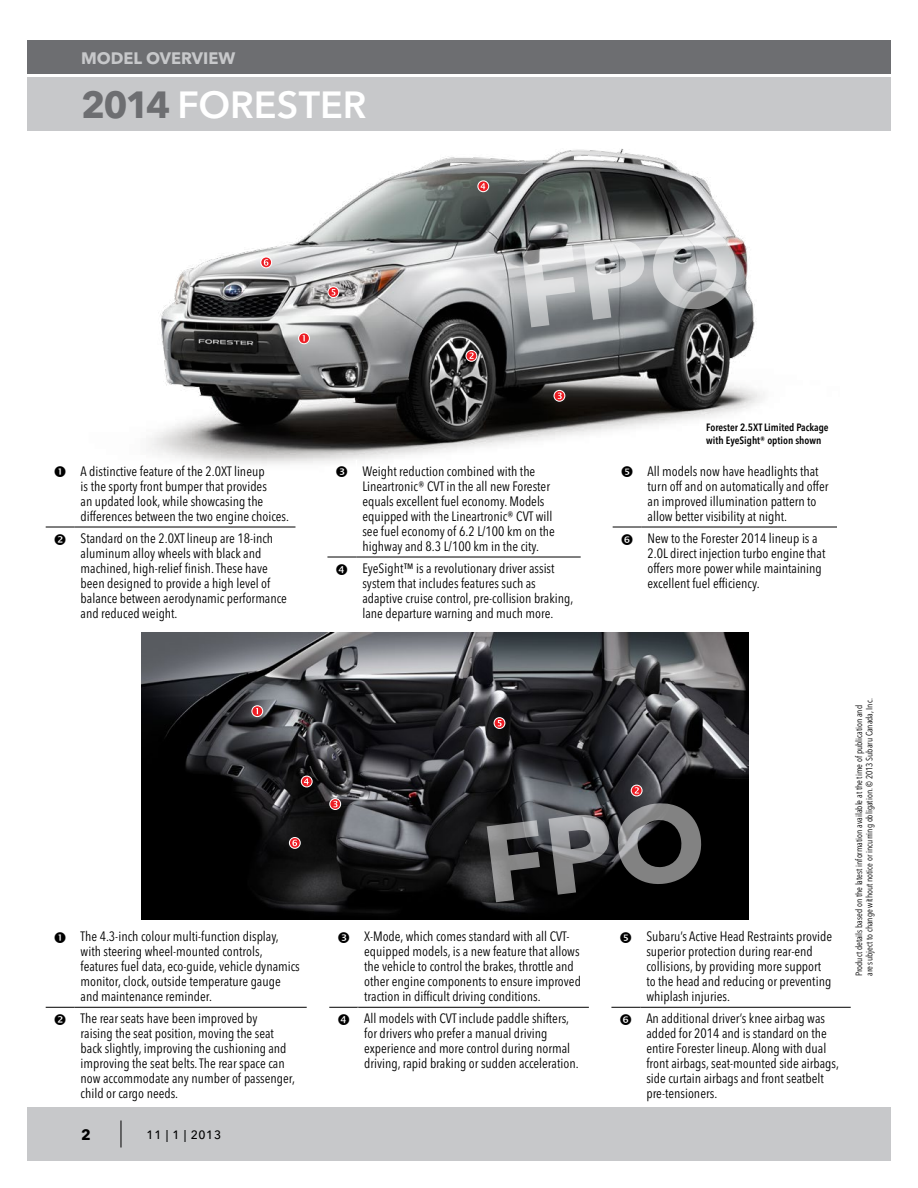
<style>
.page{position:relative;width:918px;height:1188px;background:#fff}
.page>*{position:absolute;margin:0;border:0;box-sizing:border-box;transform-origin:0 0}
.t1{font:600 37.5px "Avenir Next LT Pro";color:#fff}
.t2{font:700 16.5px "Avenir Next LT Pro";color:#c7c8ca}
.t3{font:700 15px "Avenir Next LT Pro";color:#000}
.t4{font:condensed 13.5px/15px "Avenir Next LT Pro";color:#000}
.t5{font:500 12px "Avenir Next LT Pro";letter-spacing:.05em;color:#000}
.t6{font:600 condensed 10.5px/12.6px "Avenir Next LT Pro";color:#000}
.t7{font:condensed 9px/10.5px "Avenir Next LT Pro";color:#000}
.s1{font-weight:700;color:#6d6e71}
</style>
<div class="page">
<div style="left:27px;top:40px;width:864px;height:34px;background:#6d6e71"></div>
<div style="left:27px;top:77px;width:864px;height:54px;background:#c7c8ca"></div>
<div style="left:27px;top:1107px;width:864px;height:54px;background:#c7c8ca"></div>
<svg style="left:121px;top:1120px;width:1px;height:28px"></svg>
<img style="left:142px;top:632px;width:607px;height:287px">
<img style="left:149px;top:149px;width:615px;height:316px">
<svg style="left:298px;top:332px;width:12px;height:12px"></svg>
<svg style="left:299px;top:333px;width:10px;height:10px"></svg>
<svg style="left:251px;top:705px;width:12px;height:12px"></svg>
<svg style="left:252px;top:706px;width:10px;height:10px"></svg>
<svg style="left:465px;top:350px;width:12px;height:12px"></svg>
<svg style="left:467px;top:351px;width:9px;height:10px"></svg>
<svg style="left:553px;top:390px;width:12px;height:12px"></svg>
<svg style="left:555px;top:391px;width:9px;height:10px"></svg>
<svg style="left:329px;top:798px;width:12px;height:12px"></svg>
<svg style="left:330px;top:799px;width:10px;height:10px"></svg>
<svg style="left:477px;top:180px;width:12px;height:12px"></svg>
<svg style="left:478px;top:181px;width:10px;height:10px"></svg>
<svg style="left:301px;top:776px;width:12px;height:11px"></svg>
<svg style="left:302px;top:777px;width:10px;height:9px"></svg>
<svg style="left:327px;top:286px;width:12px;height:12px"></svg>
<svg style="left:329px;top:287px;width:9px;height:10px"></svg>
<svg style="left:494px;top:717px;width:11px;height:12px"></svg>
<svg style="left:495px;top:718px;width:9px;height:10px"></svg>
<svg style="left:260px;top:256px;width:12px;height:12px"></svg>
<svg style="left:261px;top:258px;width:10px;height:9px"></svg>
<svg style="left:289px;top:837px;width:12px;height:12px"></svg>
<svg style="left:290px;top:838px;width:10px;height:10px"></svg>
<svg style="left:46px;top:527px;width:29px;height:1px"></svg>
<hr style="left:75px;top:527px;width:220px;height:1px;background:#000">
<svg style="left:46px;top:1007px;width:29px;height:1px"></svg>
<hr style="left:75px;top:1007px;width:232px;height:1px;background:#000">
<hr style="left:356px;top:460px;width:1px;height:97px;background:#fff">
<svg style="left:327px;top:557px;width:29px;height:1px"></svg>
<hr style="left:356px;top:557px;width:225px;height:1px;background:#000">
<svg style="left:329px;top:1007px;width:28px;height:1px"></svg>
<hr style="left:358px;top:1007px;width:231px;height:1px;background:#000">
<hr style="left:641px;top:460px;width:1px;height:67px;background:#fff">
<svg style="left:613px;top:527px;width:29px;height:1px"></svg>
<hr style="left:642px;top:527px;width:195px;height:1px;background:#000">
<svg style="left:611px;top:1007px;width:29px;height:1px"></svg>
<hr style="left:640px;top:1007px;width:211px;height:1px;background:#000">
<svg style="left:487px;top:786px;width:219px;height:116px;background:#1e1e21"></svg>
<svg style="left:522px;top:224px;width:219px;height:103px;background:#959798"></svg>
<p class="t2" style="left:81px;top:48px;width:156px">MODEL OVERVIEW</p>
<h1 class="t1" style="left:81px;top:82px;width:287px"><span class="s1">2014</span> FORESTER</h1>
<p class="t4" style="left:81px;top:464px;width:210px">A distinctive feature of the 2.0XT lineup<br>is the sporty front bumper that provides<br>an updated look, while showcasing the differences between the two engine choices.</p>
<p class="t4" style="left:81px;top:531px;width:208px">Standard on the 2.0XT lineup are 18-inch aluminum alloy wheels with black and machined, high-relief finish. These have been designed to provide a high level of balance between aerodynamic performance and reduced weight.</p>
<p class="t4" style="left:362px;top:464px;width:194px">Weight reduction combined with the Lineartronic® CVT in the all new Forester equals excellent fuel economy. Models equipped with the Lineartronic® CVT will see fuel economy of 6.2 L/100 km on the highway and 8.3 L/100 km in the city.</p>
<p class="t4" style="left:362px;top:561px;width:212px">EyeSight™ is a revolutionary driver assist system that includes features such as adaptive cruise control, pre-collision braking, lane departure warning and much more.</p>
<p class="t4" style="left:81px;top:929px;width:221px">The 4.3-inch colour multi-function display, with steering wheel-mounted controls, features fuel data, eco-guide, vehicle dynamics monitor, clock, outside temperature gauge and maintenance reminder.</p>
<p class="t4" style="left:81px;top:1011px;width:216px">The rear seats have been improved by<br>raising the seat position, moving the seat back slightly, improving the cushioning and improving the seat belts. The rear space can now accommodate any number of passenger, child or cargo needs.</p>
<p class="t3" style="left:81px;top:1125px;width:11px">2</p>
<p class="t5" style="left:147px;top:1127px;width:76px">11 | 1 | 2013</p>
<p class="t4" style="left:364px;top:929px;width:218px">X-Mode, which comes standard with all CVT&shy;equipped models, is a new feature that allows the vehicle to control the brakes, throttle and other engine components to ensure improved traction in difficult driving conditions.</p>
<p class="t4" style="left:364px;top:1011px;width:216px">All models with CVT include paddle shifters, for drivers who prefer a manual driving experience and more control during normal driving, rapid braking or sudden acceleration.</p>
<p class="t6" style="left:706px;top:421px;width:124px">Forester 2.5XT Limited Package with EyeSight® option shown</p>
<p class="t4" style="left:648px;top:464px;width:182px">All models now have headlights that turn off and on automatically and offer an improved illumination pattern to allow better visibility at night.</p>
<p class="t4" style="left:648px;top:531px;width:179px">New to the Forester 2014 lineup is a 2.0L direct injection turbo engine that offers more power while maintaining excellent fuel efficiency.</p>
<p class="t4" style="left:646px;top:929px;width:187px">Subaru’s Active Head Restraints provide superior protection during rear-end collisions, by providing more support to the head and reducing or preventing whiplash injuries.</p>
<p class="t4" style="left:646px;top:1011px;width:194px">An additional driver’s knee airbag was added for 2014 and is standard on the entire Forester lineup. Along with dual front airbags, seat-mounted side airbags, side curtain airbags and front seatbelt pre-tensioners.</p>
<p class="t7" style="left:854px;top:976px;width:279px;rotate:-90deg">Product details based on the latest information available at the time of publication and are subject to change without notice or incurring obligation. © 2013 Subaru Canada, Inc.</p>
</div>
